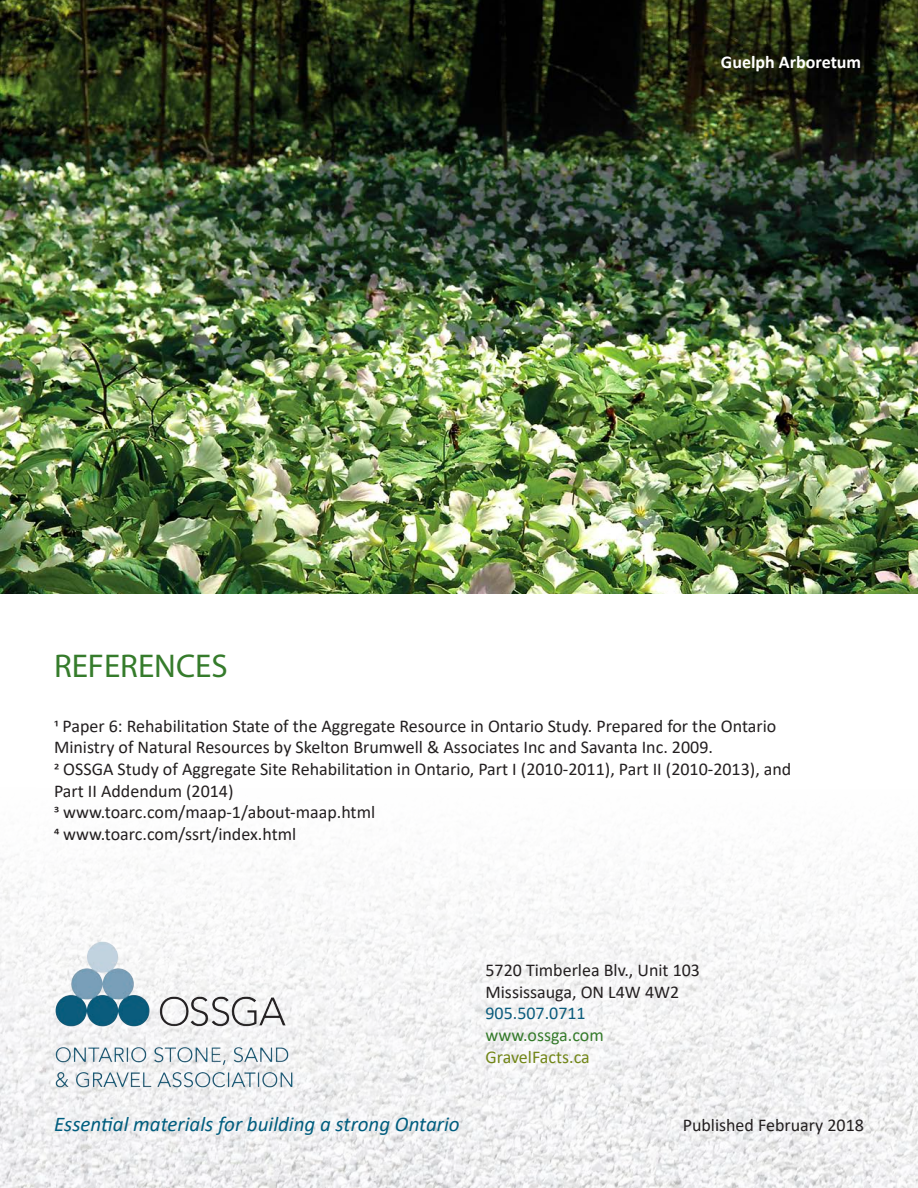
<style>
.page{position:relative;width:918px;height:1188px;background:#fff}
.page>*{position:absolute;margin:0;border:0;box-sizing:border-box;transform-origin:0 0}
.t1{font:33px "Myriad Pro";color:#357b2b}
.t2{font:italic 21px "Calibri";color:#005d7e}
.t3{font:18px/21.6px "Calibri";color:#231f20}
.t4{font:700 18px "Calibri";color:#fff}
.t5{font:18px "Calibri";color:#728618}
.t6{font:18px "Calibri";color:#357b2b}
.t7{font:18px "Calibri";color:#0a5c7d}
</style>
<div class="page">
<img style="left:0;top:841px;width:918px;height:347px">
<img style="left:54px;top:939px;width:240px;height:150px">
<img style="left:0;top:0;width:918px;height:594px">
<p class="t1" style="left:54px;top:646px;width:175px">REFERENCES</p>
<p class="t4" style="left:721px;top:49px;width:142px">Guelph Arboretum</p>
<p class="t3" style="left:54px;top:714px;width:724px">1 Paper 6: Rehabilitation State of the Aggregate Resource in Ontario Study. Prepared for the Ontario<br>Ministry of Natural Resources by Skelton Brumwell &amp; Associates Inc and Savanta Inc. 2009.</p>
<p class="t3" style="left:54px;top:758px;width:739px">2 OSSGA Study of Aggregate Site Rehabilitation in Ontario, Part I (2010-2011), Part II (2010-2013), and<br>Part II Addendum (2014)</p>
<p class="t3" style="left:54px;top:801px;width:323px">3 www.toarc.com/maap-1/about-maap.html</p>
<p class="t3" style="left:54px;top:822px;width:244px">4 www.toarc.com/ssrt/index.html</p>
<p class="t2" style="left:54px;top:1110px;width:407px">Essential materials for building a strong Ontario</p>
<p class="t3" style="left:485px;top:959px;width:216px">5720 Timberlea Blv., Unit 103</p>
<p class="t3" style="left:485px;top:981px;width:195px">Mississauga, ON L4W 4W2</p>
<p class="t7" style="left:485px;top:1001px;width:102px">905.507.0711</p>
<p class="t6" style="left:485px;top:1023px;width:120px">www.ossga.com</p>
<p class="t5" style="left:485px;top:1044px;width:106px">GravelFacts.ca</p>
<p class="t3" style="left:683px;top:1114px;width:183px">Published February 2018</p>
</div>
